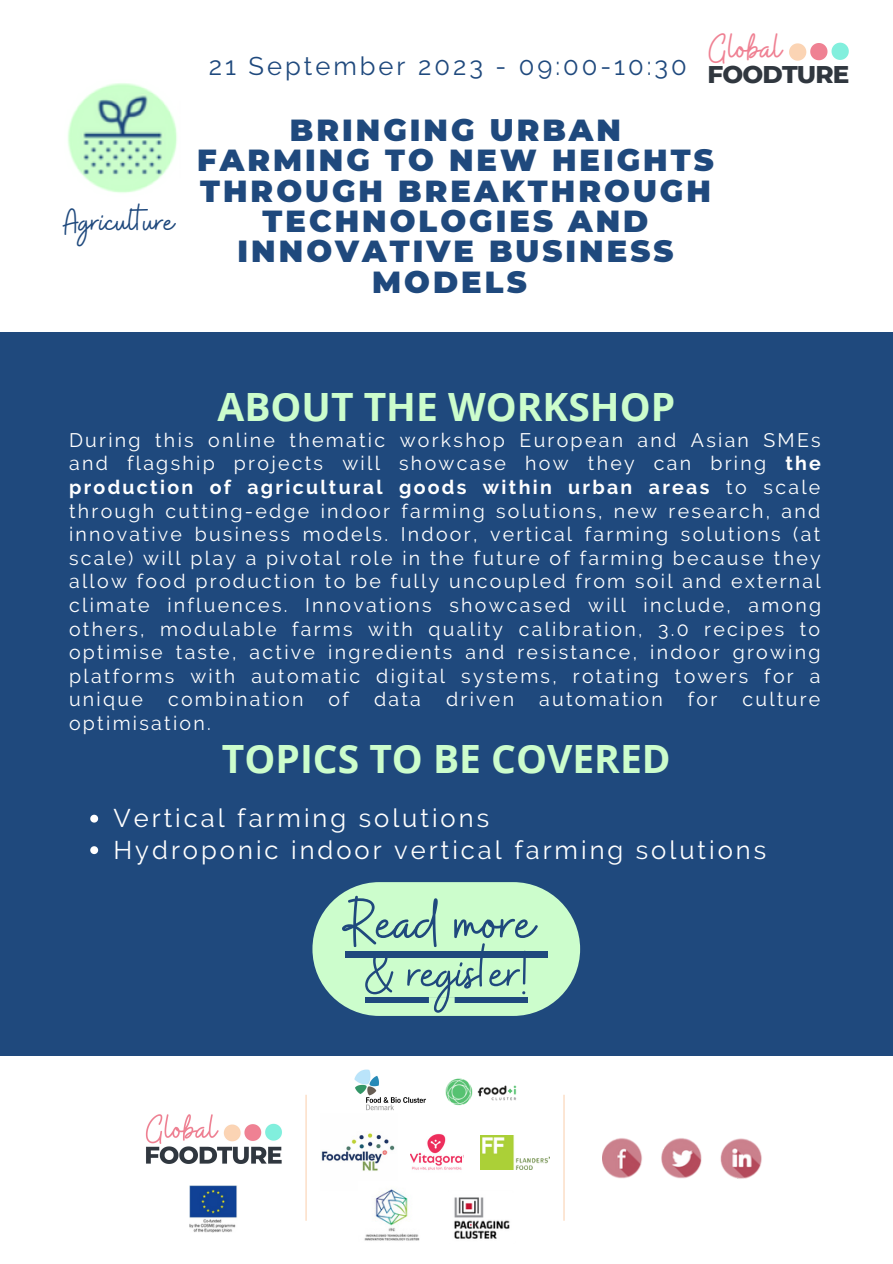
<style>
.page{position:relative;width:893px;height:1264px;background:#fff}
.page>*{position:absolute;margin:0;border:0;box-sizing:border-box;transform-origin:0 0}
.t1{font:67.8px "Buffalo";color:#1f497d}
.t2{font:60.3px "Buffalo";color:#1f497d}
.t3{font:41.4px "Buffalo";color:#ef8193}
.t4{font:700 39px "Open Sans";color:#ccfdcc}
.t5{font:37.2px "Buffalo";color:#1f497d}
.t6{font:900 30.45px/30.3px "Montserrat";letter-spacing:.1em;color:#1f497d;text-align:center}
.t7{font:25.5px/31.5px "Raleway";letter-spacing:.115em;color:#fff}
.t8{font:25.5px "Raleway";letter-spacing:.115em;color:#1f497d}
.t9{font:800 24.6px "Montserrat";letter-spacing:-.035em;color:#30373f}
.t10{font:19.5px/23.5px "Raleway";letter-spacing:.115em;color:#fff;text-align:justify}
.s1{font-weight:700}
</style>
<div class="page">
<div style="left:0;top:332px;width:892px;height:723px;background:#1f497d"></div>
<svg style="left:789px;top:43px;width:59px;height:18px"></svg>
<div style="left:312px;top:882px;width:268px;height:133px;background:#ccfdcc;border-radius:67px"></div>
<svg style="left:90px;top:814px;width:8px;height:8px"></svg>
<svg style="left:90px;top:846px;width:8px;height:8px"></svg>
<img style="left:68px;top:83px;width:109px;height:110px">
<hr style="left:305px;top:1094px;width:1px;height:126px;background:#fbd4b4">
<img style="left:145px;top:1114px;width:137px;height:50px">
<img style="left:189px;top:1185px;width:48px;height:47px">
<img style="left:354px;top:1069px;width:72px;height:41px">
<img style="left:445px;top:1078px;width:72px;height:28px">
<img style="left:321px;top:1133px;width:74px;height:38px">
<img style="left:410px;top:1133px;width:53px;height:37px">
<img style="left:480px;top:1135px;width:69px;height:34px">
<img style="left:364px;top:1189px;width:56px;height:52px">
<img style="left:454px;top:1197px;width:56px;height:42px">
<hr style="left:563px;top:1094px;width:1px;height:126px;background:#fbd4b4">
<img style="left:602px;top:1138px;width:41px;height:41px">
<img style="left:661px;top:1138px;width:41px;height:41px">
<img style="left:720px;top:1138px;width:42px;height:41px">
<div style="left:345px;top:951px;width:189px;height:7px;background:#1f497d"></div>
<div style="left:534px;top:951px;width:14px;height:7px;background:#1f497d"></div>
<svg style="left:365px;top:997px;width:162px;height:6px"></svg>
<h3 class="t5" style="left:64px;top:198px;width:112px">Agriculture</h3>
<h3 class="t8" style="left:209px;top:51px;width:479px">21 September 2023 - 09:00-10:30</h3>
<h3 class="t3" style="left:709px;top:21px;width:74px">Global</h3>
<p class="t9" style="left:707px;top:59px;width:143px">FOODTURE</p>
<h3 class="t6" style="left:197px;top:115px;width:518px">BRINGING URBAN<br>FARMING TO NEW HEIGHTS<br>THROUGH BREAKTHROUGH<br>TECHNOLOGIES AND<br>INNOVATIVE BUSINESS<br>MODELS</h3>
<h3 class="t4" style="left:217px;top:379px;width:459px">ABOUT THE WORKSHOP</h3>
<p class="t10" style="left:69px;top:428px;width:753px">During this online thematic workshop European and Asian SMEs and flagship projects will showcase how they can bring <span class="s1">the production of agricultural goods within urban areas</span> to scale through cutting-edge indoor farming solutions, new research, and innovative business models. Indoor, vertical farming solutions (at scale) will play a pivotal role in the future of farming because they allow food production to be fully uncoupled from soil and external climate influences. Innovations showcased will include, among others, modulable farms with quality calibration, 3.0 recipes to optimise taste, active ingredients and resistance, indoor growing platforms with automatic digital systems, rotating towers for a unique</p>
<p class="t10" style="left:168px;top:687px;width:137px">combination</p>
<p class="t10" style="left:328px;top:687px;width:22px">of</p>
<p class="t10" style="left:374px;top:687px;width:48px">data</p>
<p class="t10" style="left:446px;top:687px;width:69px">driven</p>
<p class="t10" style="left:539px;top:687px;width:125px">automation</p>
<p class="t10" style="left:687px;top:687px;width:31px">for</p>
<p class="t10" style="left:742px;top:687px;width:79px">culture</p>
<p class="t10" style="left:69px;top:711px;width:143px">optimisation.</p>
<h3 class="t4" style="left:222px;top:731px;width:450px">TOPICS TO BE COVERED</h3>
<h3 class="t7" style="left:113px;top:802px;width:654px">Vertical farming solutions<br>Hydroponic indoor vertical farming solutions</h3>
<h1 class="t1" style="left:345px;top:879px;width:191px">Read more</h1>
<h2 class="t2" style="left:365px;top:934px;width:164px">&amp; register!</h2>
</div>
